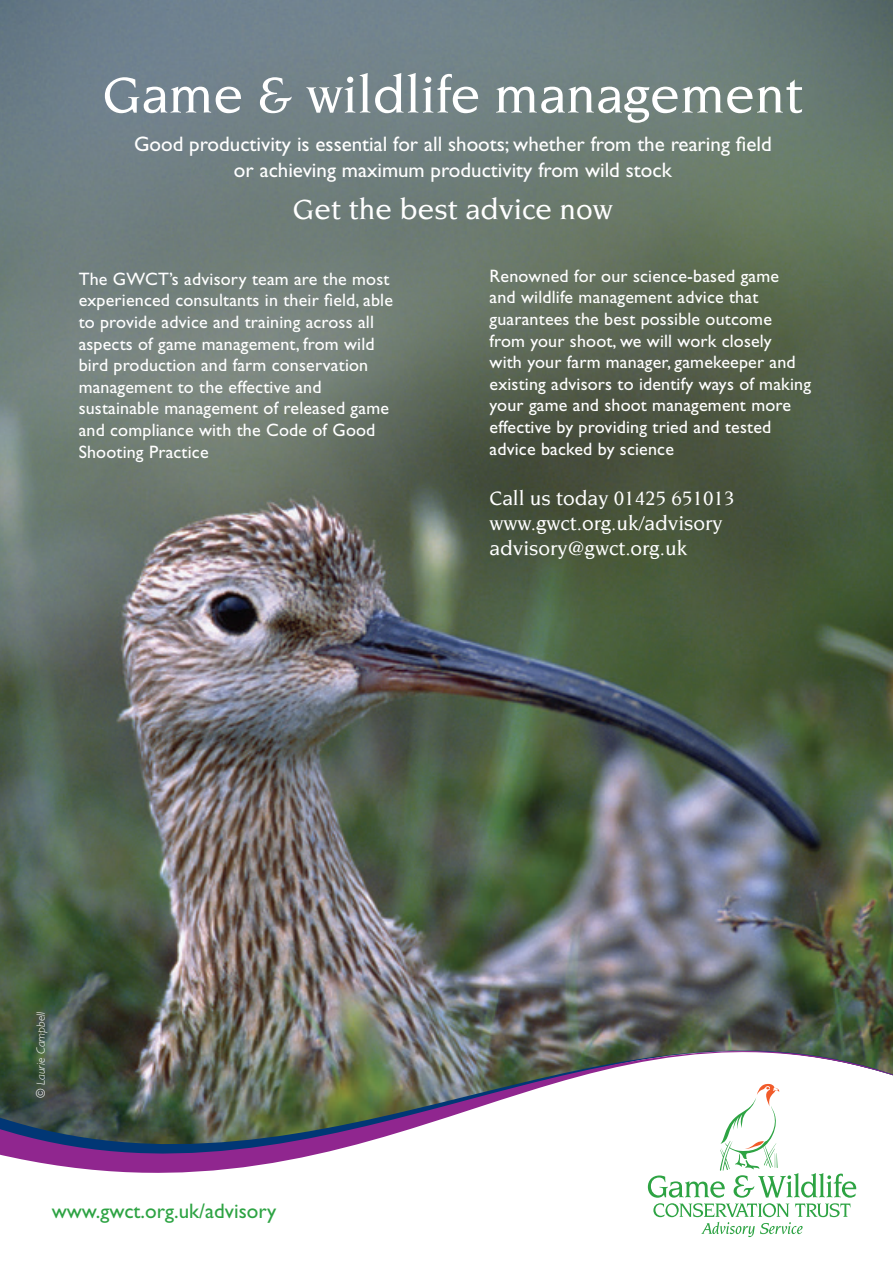
<style>
.page{position:relative;width:893px;height:1263px;background:#fff}
.page>*{position:absolute;margin:0;border:0;box-sizing:border-box;transform-origin:0 0}
.t1{font:500 54px "Novarese LT";color:#fff}
.t2{font:500 30px "Novarese LT";color:#fff}
.t3{font:21px/25.2px "Gill Sans";color:#fff;text-align:center}
.t4{font:500 21px/25.2px "Novarese LT";color:#fff}
.t5{font:21px "Gill Sans";color:#2da343}
.t6{font:18px/21.6px "Gill Sans";letter-spacing:.01em;color:#fff}
.t7{font:italic 300 12px "Gill Sans";color:#fff}
</style>
<div class="page">
<img style="left:0;top:0;width:893px;height:1050px">
<img style="left:0;top:1050px;width:893px;height:188px">
<svg style="left:648px;top:1084px;width:208px;height:153px"></svg>
<img style="left:0;top:0;width:1px;height:561px">
<h1 class="t1" style="left:103px;top:65px;width:702px">Game &amp; wildlife management</h1>
<p class="t3" style="left:134px;top:132px;width:639px">Good productivity is essential for all shoots; whether from the rearing field or achieving maximum productivity from wild stock</p>
<h2 class="t2" style="left:293px;top:192px;width:322px">Get the best advice now</h2>
<p class="t6" style="left:79px;top:268px;width:316px">The GWCT’s advisory team are the most experienced consultants in their field, able to provide advice and training across all aspects of game management, from wild bird production and farm conservation management to the effective and sustainable management of released game and compliance with the Code of Good Shooting Practice</p>
<p class="t6" style="left:490px;top:265px;width:323px">Renowned for our science-based game<br>and wildlife management advice that guarantees the best possible outcome from your shoot, we will work closely<br>with your farm manager, gamekeeper and existing advisors to identify ways of making your game and shoot management more effective by providing tried and tested advice backed by science</p>
<p class="t4" style="left:490px;top:485px;width:247px">Call us today 01425 651013 www.gwct.org.uk/advisory advisory@gwct.org.uk</p>
<p class="t7" style="left:34px;top:1098px;width:88px;rotate:-90deg">© Laurie Campbell</p>
<p class="t5" style="left:52px;top:1198px;width:226px">www.gwct.org.uk/advisory</p>
</div>
